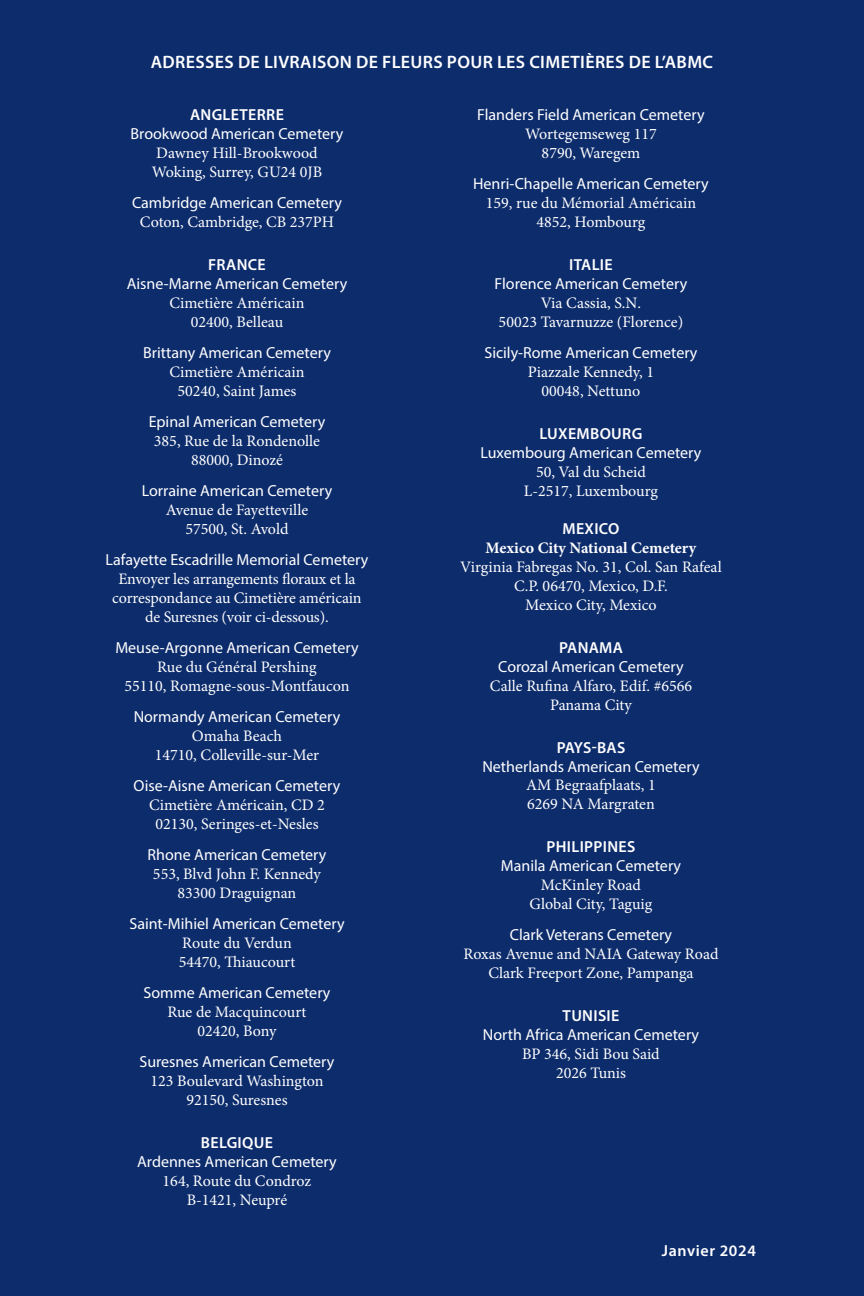
<style>
.page{position:relative;width:864px;height:1296px;background:#0d2c6c}
.page>*{position:absolute;margin:0;border:0;box-sizing:border-box;transform-origin:0 0}
.t1{font:600 18px "Myriad Pro";letter-spacing:.02em;color:#fff}
.t2{font:16px/19px "Minion Pro";color:#fff;text-align:center}
.t3{font:16px "Myriad Pro";color:#fff}
.t4{font:600 16px "Myriad Pro";letter-spacing:.02em;color:#fff}
.t5{font:700 16px "Minion Pro";color:#fff}
.t6{font:600 16px "Myriad Pro";letter-spacing:.04em;color:#fff}
</style>
<div class="page">
<p class="t1" style="left:151px;top:50px;width:564px">ADRESSES DE LIVRAISON DE FLEURS POUR LES CIMETIÈRES DE L’ABMC</p>
<p class="t4" style="left:190px;top:104px;width:95px">ANGLETERRE</p>
<p class="t3" style="left:131px;top:124px;width:214px">Brookwood American Cemetery</p>
<p class="t2" style="left:152px;top:143px;width:172px;text-align:left">Dawney Hill-Brookwood<br>Woking, Surrey, GU24 0JB</p>
<p class="t3" style="left:132px;top:193px;width:211px">Cambridge American Cemetery</p>
<p class="t2" style="left:140px;top:212px;width:196px">Coton, Cambridge, CB 237PH</p>
<p class="t4" style="left:208px;top:254px;width:59px">FRANCE</p>
<p class="t3" style="left:127px;top:274px;width:222px">Aisne-Marne American Cemetery</p>
<p class="t2" style="left:170px;top:293px;width:136px">Cimetière Américain<br>02400, Belleau</p>
<p class="t3" style="left:143px;top:343px;width:189px">Brittany American Cemetery</p>
<p class="t2" style="left:170px;top:362px;width:136px">Cimetière Américain<br>50240, Saint James</p>
<p class="t3" style="left:149px;top:412px;width:178px">Epinal American Cemetery</p>
<p class="t2" style="left:154px;top:431px;width:168px">385, Rue de la Rondenolle<br>88000, Dinozé</p>
<p class="t3" style="left:142px;top:481px;width:192px">Lorraine American Cemetery</p>
<p class="t2" style="left:166px;top:500px;width:144px">Avenue de Fayetteville<br>57500, St. Avold</p>
<p class="t3" style="left:106px;top:550px;width:264px">Lafayette Escadrille Memorial Cemetery</p>
<p class="t2" style="left:112px;top:569px;width:251px">Envoyer les arrangements floraux et la correspondance au Cimetière américain de Suresnes (voir ci-dessous).</p>
<p class="t3" style="left:115px;top:638px;width:245px">Meuse-Argonne American Cemetery</p>
<p class="t2" style="left:124px;top:657px;width:227px">Rue du Général Pershing<br>55110, Romagne-sous-Montfaucon</p>
<p class="t3" style="left:134px;top:707px;width:208px">Normandy American Cemetery</p>
<p class="t2" style="left:155px;top:726px;width:166px">Omaha Beach<br>14710, Colleville-sur-Mer</p>
<p class="t3" style="left:134px;top:776px;width:208px">Oise-Aisne American Cemetery</p>
<p class="t2" style="left:149px;top:795px;width:177px">Cimetière Américain, CD 2<br>02130, Seringes-et-Nesles</p>
<p class="t3" style="left:148px;top:845px;width:180px">Rhone American Cemetery</p>
<p class="t2" style="left:153px;top:864px;width:169px">553, Blvd John F. Kennedy<br>83300 Draguignan</p>
<p class="t3" style="left:129px;top:914px;width:217px">Saint-Mihiel American Cemetery</p>
<p class="t2" style="left:179px;top:933px;width:118px;text-align:left">Route du Verdun<br>54470, Thiaucourt</p>
<p class="t3" style="left:143px;top:982px;width:189px">Somme American Cemetery</p>
<p class="t2" style="left:168px;top:1002px;width:140px">Rue de Macquincourt<br>02420, Bony</p>
<p class="t3" style="left:140px;top:1051px;width:196px">Suresnes American Cemetery</p>
<p class="t2" style="left:150px;top:1071px;width:175px">123 Boulevard Washington<br>92150, Suresnes</p>
<p class="t4" style="left:201px;top:1132px;width:73px">BELGIQUE</p>
<p class="t3" style="left:137px;top:1151px;width:201px">Ardennes American Cemetery</p>
<p class="t2" style="left:163px;top:1171px;width:150px">164, Route du Condroz<br>B-1421, Neupré</p>
<p class="t3" style="left:477px;top:104px;width:229px">Flanders Field American Cemetery</p>
<p class="t2" style="left:525px;top:124px;width:133px">Wortegemseweg 117<br>8790, Waregem</p>
<p class="t3" style="left:473px;top:173px;width:237px">Henri-Chapelle American Cemetery</p>
<p class="t2" style="left:486px;top:193px;width:212px">159, rue du Mémorial Américain<br>4852, Hombourg</p>
<p class="t4" style="left:569px;top:254px;width:45px">ITALIE</p>
<p class="t3" style="left:495px;top:273px;width:194px">Florence American Cemetery</p>
<p class="t2" style="left:499px;top:293px;width:186px">Via Cassia, S.N.<br>50023 Tavarnuzze (Florence)</p>
<p class="t3" style="left:484px;top:342px;width:215px">Sicily-Rome American Cemetery</p>
<p class="t2" style="left:528px;top:362px;width:128px">Piazzale Kennedy, 1<br>00048, Nettuno</p>
<p class="t4" style="left:540px;top:423px;width:104px">LUXEMBOURG</p>
<p class="t3" style="left:481px;top:442px;width:222px">Luxembourg American Cemetery</p>
<p class="t2" style="left:524px;top:462px;width:136px">50, Val du Scheid<br>L-2517, Luxembourg</p>
<p class="t4" style="left:562px;top:518px;width:59px">MEXICO</p>
<p class="t5" style="left:486px;top:536px;width:212px">Mexico City National Cemetery</p>
<p class="t2" style="left:460px;top:557px;width:263px">Virginia Fabregas No. 31, Col. San Rafeal<br>C.P. 06470, Mexico, D.F.<br>Mexico City, Mexico</p>
<p class="t4" style="left:559px;top:637px;width:65px">PANAMA</p>
<p class="t3" style="left:498px;top:656px;width:187px">Corozal American Cemetery</p>
<p class="t2" style="left:490px;top:676px;width:204px">Calle Rufina Alfaro, Edif. #6566<br>Panama City</p>
<p class="t4" style="left:557px;top:737px;width:70px">PAYS-BAS</p>
<p class="t3" style="left:482px;top:756px;width:219px">Netherlands American Cemetery</p>
<p class="t2" style="left:526px;top:776px;width:131px;text-align:left">AM Begraafplaats, 1<br>6269 NA Margraten</p>
<p class="t4" style="left:547px;top:837px;width:90px">PHILIPPINES</p>
<p class="t3" style="left:501px;top:856px;width:182px">Manila American Cemetery</p>
<p class="t2" style="left:530px;top:876px;width:124px">McKinley Road<br>Global City, Taguig</p>
<p class="t3" style="left:510px;top:925px;width:164px">Clark Veterans Cemetery</p>
<p class="t2" style="left:463px;top:945px;width:257px">Roxas Avenue and NAIA Gateway Road<br>Clark Freeport Zone, Pampanga</p>
<p class="t4" style="left:563px;top:1006px;width:58px">TUNISIE</p>
<p class="t3" style="left:483px;top:1025px;width:218px">North Africa American Cemetery</p>
<p class="t2" style="left:522px;top:1045px;width:139px">BP 346, Sidi Bou Said<br>2026 Tunis</p>
<p class="t6" style="left:662px;top:1240px;width:96px">Janvier 2024</p>
</div>
